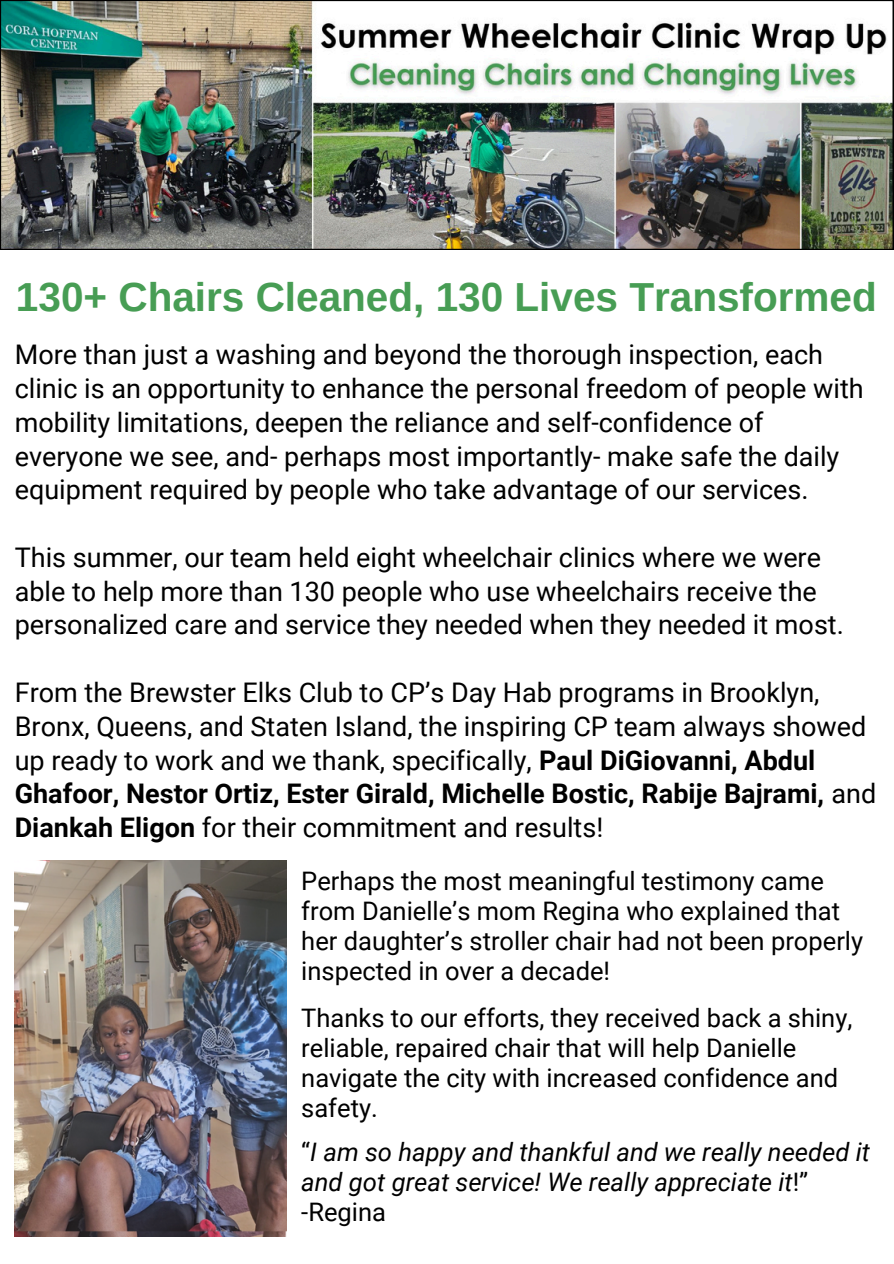
<style>
.page{position:relative;width:894px;height:1264px;background:#fff}
.page>*{position:absolute;margin:0;border:0;box-sizing:border-box;transform-origin:0 0}
.t1{font:700 40.5px "Arimo";color:#479d54}
.t2{font:27px/33.8px "Roboto";color:#000}
.t3{font:25.5px/30px "Roboto";color:#000}
.t4{font:italic 25.5px/30px "Roboto";color:#000}
.s1{font-weight:700}
.s2{font-style:normal}
</style>
<div class="page">
<img style="left:0;top:0;width:893px;height:250px">
<img style="left:15px;top:860px;width:271px;height:376px">
<p class="t1" style="left:16px;top:274px;width:862px">130+ Chairs Cleaned, 130 Lives Transformed</p>
<h1 class="t2" style="left:15px;top:338px;width:850px">More than just a washing and beyond the thorough inspection, each clinic is an opportunity to enhance the personal freedom of people with mobility limitations, deepen the reliance and self-confidence of everyone we see, and- perhaps most importantly- make safe the daily equipment required by people who take advantage of our services.</h1>
<p class="t2" style="left:15px;top:541px;width:830px">This summer, our team held eight wheelchair clinics where we were able to help more than 130 people who use wheelchairs receive the personalized care and service they needed when they needed it most.</p>
<p class="t2" style="left:15px;top:676px;width:862px">From the Brewster Elks Club to CP’s Day Hab programs in Brooklyn, Bronx, Queens, and Staten Island, the inspiring CP team always showed up ready to work and we thank, specifically, <span class="s1">Paul DiGiovanni, Abdul Ghafoor, Nestor Ortiz, Ester Girald, Michelle Bostic, Rabije Bajrami,</span> and <span class="s1">Diankah Eligon</span> for their commitment and results!</p>
<p class="t3" style="left:301px;top:866px;width:563px">Perhaps the most meaningful testimony came from Danielle’s mom Regina who explained that her daughter’s stroller chair had not been properly inspected in over a decade!</p>
<p class="t3" style="left:301px;top:1003px;width:552px">Thanks to our efforts, they received back a shiny, reliable, repaired chair that will help Danielle navigate the city with increased confidence and safety.</p>
<p class="t4" style="left:301px;top:1137px;width:570px"><span class="s2">“</span>I am so happy and thankful and we really needed it and got great service! We really appreciate it<span class="s2">!”</span></p>
<p class="t3" style="left:301px;top:1197px;width:86px">-Regina</p>
</div>
